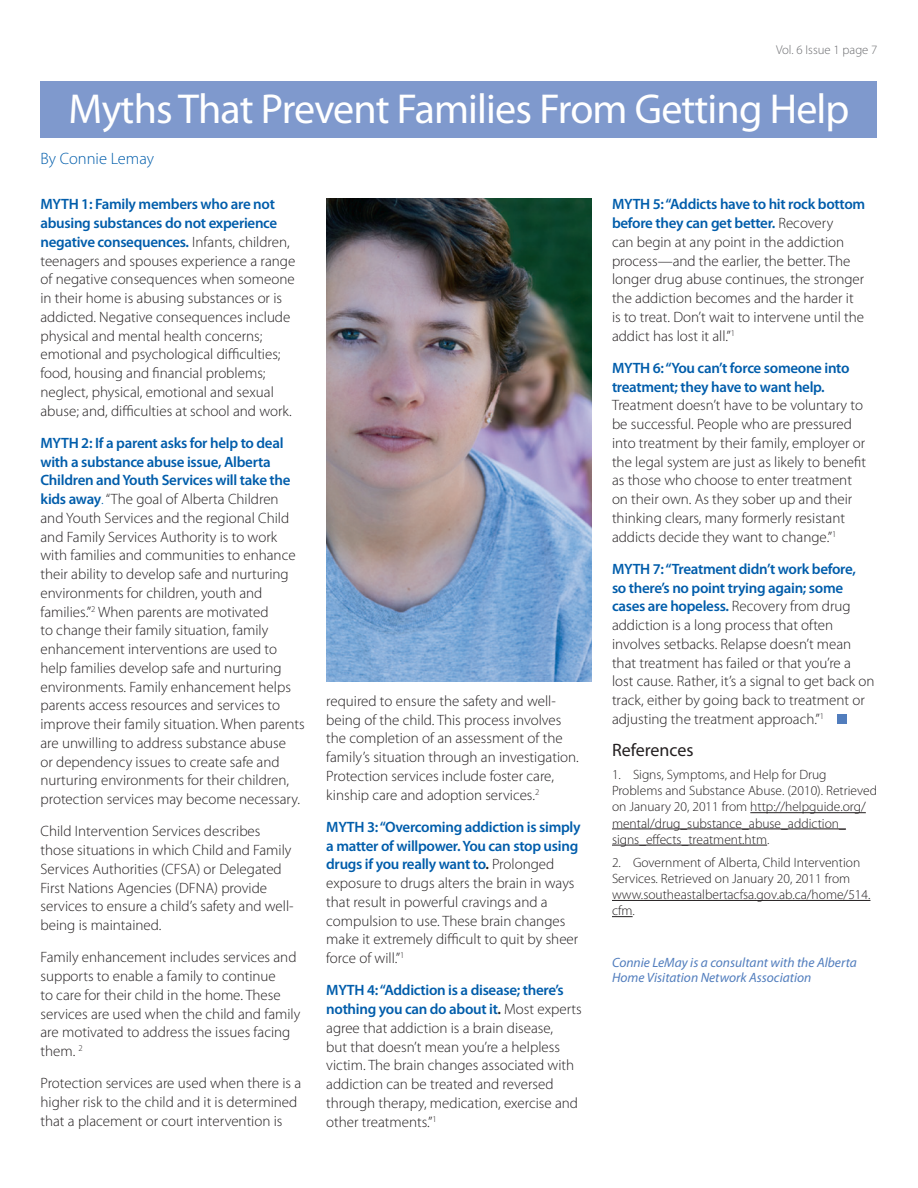
<style>
.page{position:relative;width:918px;height:1188px;background:#fff}
.page>*{position:absolute;margin:0;border:0;box-sizing:border-box;transform-origin:0 0}
.Article_Title{font:42px "Myriad Pro";letter-spacing:-.02em;color:#fff}
.References_Sub{font:18px "Myriad Pro";color:#231f20}
.Author_title{font:300 16.5px "Myriad Pro";color:#015dab}
.Body{font:300 15px/18.8px "Myriad Pro";color:#231f20}
.Resource_text{font:300 13.5px/16.2px "Myriad Pro";color:#231f20}
.End_article_credit{font:italic 13.5px/15px "Myriad Pro";color:#517dbd}
.t1{font:300 12.75px "Myriad Pro";color:#6c6d70}
.s1{font-weight:600;color:#015dab}
.s2{color:#015dab}
.s3{font-weight:600}
</style>
<div class="page">
<div style="left:40px;top:81px;width:838px;height:57px;background:#7f99cd"></div>
<hr style="left:750px;top:812px;width:116px;height:1px;background:#231f20">
<hr style="left:612px;top:829px;width:234px;height:1px;background:#231f20">
<hr style="left:612px;top:845px;width:155px;height:1px;background:#231f20">
<hr style="left:612px;top:900px;width:258px;height:1px;background:#231f20">
<svg style="left:612px;top:916px;width:21px;height:1px"></svg>
<div style="left:837px;top:714px;width:10px;height:10px;background:#517dbd"></div>
<img style="left:327px;top:198px;width:264px;height:483px">
<p class="t1" style="left:776px;top:43px;width:103px">Vol. 6 Issue 1 page 7</p>
<p class="Article_Title" style="left:68px;top:83px;width:783px">Myths That Prevent Families From Getting Help</p>
<p class="Author_title" style="left:40px;top:150px;width:115px">By Connie Lemay</p>
<p class="Body" style="left:40px;top:195px;width:256px"><span class="s1">MYTH 1: Family members who are not abusing substances do not experience negative consequences.</span> Infants, children, teenagers and spouses experience a range of negative consequences when someone in their home is abusing substances or is addicted. Negative consequences include physical and mental health concerns; emotional and psychological difficulties; food, housing and financial problems; neglect, physical, emotional and sexual abuse; and, difficulties at school and work.</p>
<p class="Body" style="left:40px;top:434px;width:266px"><span class="s1">MYTH 2: If a parent asks for help to deal with a substance abuse issue, Alberta Children and Youth Services will take the kids away</span><span class="s2">.</span> “The goal of Alberta Children and Youth Services and the regional Child and Family Services Authority is to work with families and communities to enhance their ability to develop safe and nurturing environments for children, youth and families.”<sup>2</sup> When parents are motivated<br>to change their family situation, family enhancement interventions are used to help families develop safe and nurturing environments. Family enhancement helps parents access resources and services to improve their family situation. When parents are unwilling to address substance abuse<br>or dependency issues to create safe and nurturing environments for their children, protection services may become necessary.</p>
<p class="Body" style="left:40px;top:822px;width:255px">Child Intervention Services describes those situations in which Child and Family Services Authorities (CFSA) or Delegated First Nations Agencies (DFNA) provide services to ensure a child’s safety and well&shy;being is maintained.</p>
<p class="Body" style="left:40px;top:948px;width:261px">Family enhancement includes services and supports to enable a family to continue<br>to care for their child in the home. These services are used when the child and family are motivated to address the issues facing them. <sup>2</sup></p>
<p class="Body" style="left:40px;top:1074px;width:262px">Protection services are used when there is a higher risk to the child and it is determined that a placement or court intervention is</p>
<p class="Body" style="left:326px;top:692px;width:254px">required to ensure the safety and well&shy;being of the child. This process involves the completion of an assessment of the family’s situation through an investigation.<br>Protection services include foster care, kinship care and adoption services.<sup>2</sup></p>
<p class="Body" style="left:326px;top:818px;width:256px"><span class="s1">MYTH 3: “Overcoming addiction is simply a matter of willpower. You can stop using drugs if you really want to</span><span class="s3">.</span> Prolonged exposure to drugs alters the brain in ways that result in powerful cravings and a compulsion to use. These brain changes make it extremely difficult to quit by sheer force of will.”<sup>1</sup></p>
<p class="Body" style="left:326px;top:981px;width:257px"><span class="s1">MYTH 4: “Addiction is a disease; there’s nothing you can do about it</span><span class="s3">.</span> Most experts agree that addiction is a brain disease,<br>but that doesn’t mean you’re a helpless victim. The brain changes associated with addiction can be treated and reversed through therapy, medication, exercise and other treatments.”<sup>1</sup></p>
<p class="Body" style="left:612px;top:195px;width:255px"><span class="s1">MYTH 5: “Addicts have to hit rock bottom before they can get better.</span> Recovery<br>can begin at any point in the addiction process—and the earlier, the better. The longer drug abuse continues, the stronger the addiction becomes and the harder it is to treat. Don’t wait to intervene until the addict has lost it all.”<sup>1</sup></p>
<p class="Body" style="left:612px;top:359px;width:256px"><span class="s1">MYTH 6: “You can’t force someone into treatment; they have to want help.<br></span>Treatment doesn’t have to be voluntary to be successful. People who are pressured into treatment by their family, employer or the legal system are just as likely to benefit as those who choose to enter treatment on their own. As they sober up and their thinking clears, many formerly resistant addicts decide they want to change.”<sup>1</sup></p>
<p class="Body" style="left:612px;top:560px;width:264px"><span class="s1">MYTH 7: “Treatment didn’t work before,<br>so there’s no point trying again; some cases are hopeless.</span> Recovery from drug addiction is a long process that often involves setbacks. Relapse doesn’t mean that treatment has failed or that you’re a lost cause. Rather, it’s a signal to get back on track, either by going back to treatment or adjusting the treatment approach.”<sup>1</sup></p>
<p class="References_Sub" style="left:612px;top:739px;width:83px">References</p>
<p class="Resource_text" style="left:612px;top:767px;width:267px">1. Signs, Symptoms, and Help for Drug Problems and Substance Abuse. (2010). Retrieved on January 20, 2011 from http://helpguide.org/ mental/drug_substance_abuse_addiction_ signs_effects_treatment.htm.</p>
<p class="Resource_text" style="left:612px;top:854px;width:260px">2. Government of Alberta, Child Intervention Services. Retrieved on January 20, 2011 from www.southeastalbertacfsa.gov.ab.ca/home/514. cfm.</p>
<p class="End_article_credit" style="left:612px;top:955px;width:247px">Connie LeMay is a consultant with the Alberta<br>Home Visitation Network Association</p>
</div>
